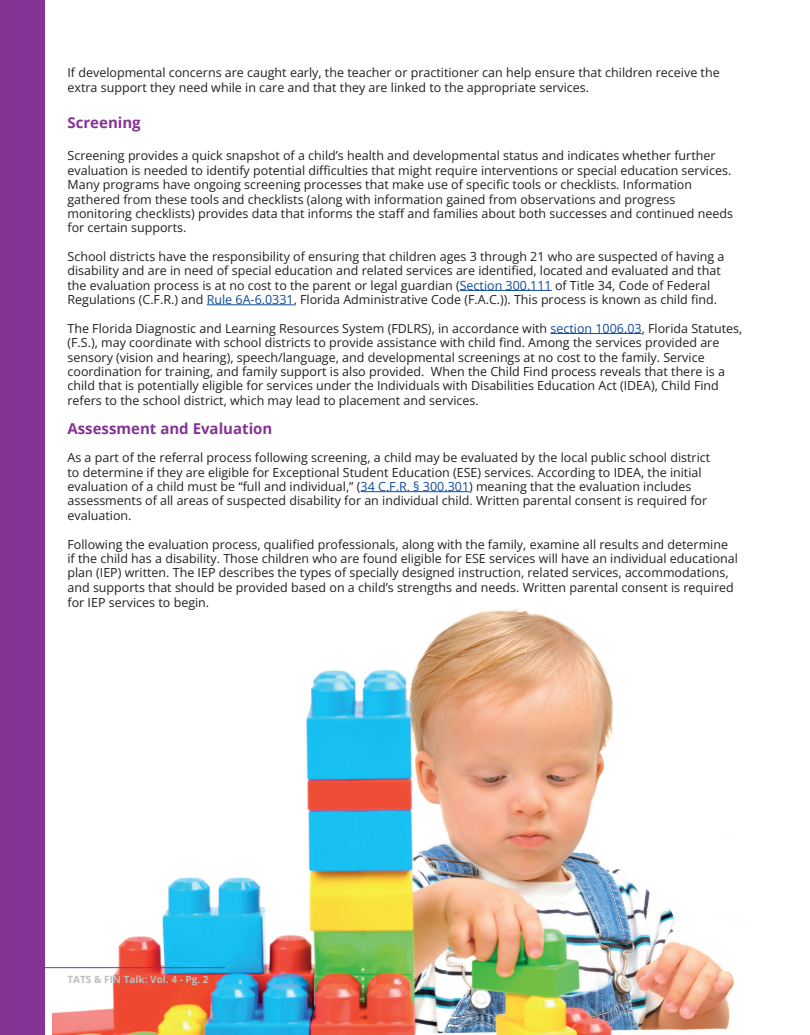
<style>
.page{position:relative;width:810px;height:1035px;background:#fff}
.page>*{position:absolute;margin:0;border:0;box-sizing:border-box;transform-origin:0 0}
.P_Title{font:700 15px "Open Sans";color:#843494}
.t1{font:12.5px/14.4px "Open Sans";color:#231f20}
.t2{font:700 10px "Open Sans";color:#bcbdc0}
.s1{color:#0f4b9b}
</style>
<div class="page">
<img style="left:53px;top:609px;width:681px;height:426px">
<hr style="left:460px;top:290px;width:92px;height:1px;background:#0f4b9b">
<hr style="left:207px;top:305px;width:87px;height:1px;background:#0f4b9b">
<hr style="left:550px;top:333px;width:92px;height:1px;background:#0f4b9b">
<hr style="left:361px;top:491px;width:108px;height:1px;background:#0f4b9b">
<div style="left:0;top:0;width:45px;height:1035px;background:#843494"></div>
<hr style="left:10px;top:967px;width:215px;height:1px;background:#843494">
<p class="t1" style="left:68px;top:65px;width:654px;line-height:15px">If developmental concerns are caught early, the teacher or practitioner can help ensure that children receive the extra support they need while in care and that they are linked to the appropriate services.</p>
<p class="P_Title" style="left:68px;top:112px;width:75px">Screening</p>
<p class="t1" style="left:68px;top:148px;width:667px">Screening provides a quick snapshot of a child’s health and developmental status and indicates whether further evaluation is needed to identify potential difficulties that might require interventions or special education services.<br>Many programs have ongoing screening processes that make use of specific tools or checklists. Information gathered from these tools and checklists (along with information gained from observations and progress monitoring checklists) provides data that informs the staff and families about both successes and continued needs for certain supports.</p>
<p class="t1" style="left:68px;top:249px;width:659px">School districts have the responsibility of ensuring that children ages 3 through 21 who are suspected of having a disability and are in need of special education and related services are identified, located and evaluated and that the evaluation process is at no cost to the parent or legal guardian (<span class="s1">Section 300.111</span> of Title 34, Code of Federal Regulations (C.F.R.) and <span class="s1">Rule 6A-6.0331</span>, Florida Administrative Code (F.A.C.)). This process is known as child find.</p>
<p class="t1" style="left:68px;top:321px;width:676px">The Florida Diagnostic and Learning Resources System (FDLRS), in accordance with <span class="s1">section 1006.03</span>, Florida Statutes, (F.S.), may coordinate with school districts to provide assistance with child find. Among the services provided are sensory (vision and hearing), speech/language, and developmental screenings at no cost to the family. Service coordination for training, and family support is also provided. When the Child Find process reveals that there is a child that is potentially eligible for services under the Individuals with Disabilities Education Act (IDEA), Child Find refers to the school district, which may lead to placement and services.</p>
<p class="P_Title" style="left:68px;top:418px;width:206px">Assessment and Evaluation</p>
<p class="t1" style="left:68px;top:450px;width:644px">As a part of the referral process following screening, a child may be evaluated by the local public school district to determine if they are eligible for Exceptional Student Education (ESE) services. According to IDEA, the initial evaluation of a child must be “full and individual,” (<span class="s1">34 C.F.R. § 300.301</span>) meaning that the evaluation includes assessments of all areas of suspected disability for an individual child. Written parental consent is required for evaluation.</p>
<p class="t1" style="left:68px;top:536px;width:672px">Following the evaluation process, qualified professionals, along with the family, examine all results and determine if the child has a disability. Those children who are found eligible for ESE services will have an individual educational plan (IEP) written. The IEP describes the types of specially designed instruction, related services, accommodations, and supports that should be provided based on a child’s strengths and needs. Written parental consent is required for IEP services to begin.</p>
<p class="t2" style="left:68px;top:972px;width:143px">TATS &amp; FIN Talk: Vol. 4 - Pg. 2</p>
</div>
